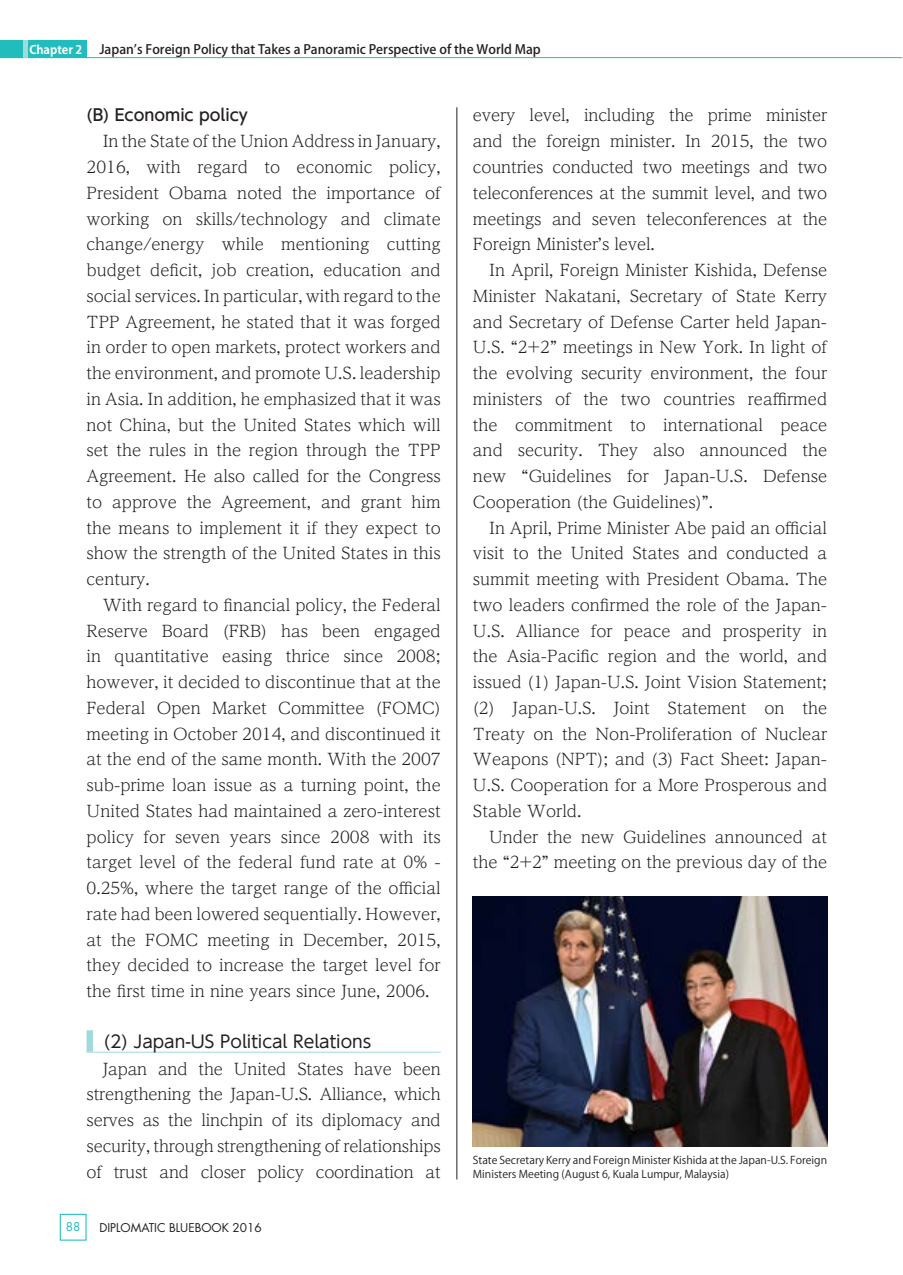
<style>
.page{position:relative;width:903px;height:1275px;background:#fff}
.page>*{position:absolute;margin:0;border:0;box-sizing:border-box;transform-origin:0 0}
.t1{font:17.15px "UD Shin Go Pro";color:#231f20}
.t2{font:300 16.1px/25.7px "UD Reimin Pro";color:#231f20;text-align:justify}
.t3{font:500 16.1px "UD Shin Go Pro";color:#231f20}
.t4{font:500 12.95px "Koz Go Pro";color:#231f20}
.t5{font:11.72px "Futura Std";color:#231f20}
.t6{font:700 11.72px "Koz Go Pro";color:#fff}
.t7{font:11.72px "Futura Std";color:#21bdbd}
.t8{font:10.67px/14px "Koz Go Pro";color:#231f20}
</style>
<div class="page">
<hr style="left:456px;top:107px;width:1px;height:1072px;background:#231f20">
<div style="left:87px;top:1030px;width:6px;height:22px;background:#a2dadb"></div>
<hr style="left:87px;top:1052px;width:354px;height:1px;background:#a2dadb">
<img style="left:473px;top:896px;width:354px;height:250px">
<hr style="left:1px;top:57px;width:901px;height:1px;background:#21bdbd">
<div style="left:1px;top:41px;width:86px;height:17px;background:#21bdbd"></div>
<hr style="left:24px;top:41px;width:4px;height:17px;background:#a2dadb">
<div style="left:60px;top:1214px;width:27px;height:27px;border:1px solid #21bdbd"></div>
<p class="t6" style="left:29px;top:42px;width:54px">Chapter 2</p>
<p class="t4" style="left:99px;top:41px;width:443px">Japan’s Foreign Policy that Takes a Panoramic Perspective of the World Map</p>
<p class="t3" style="left:87px;top:102px;width:163px">(B) Economic policy</p>
<p class="t2" style="left:87px;top:128px;width:356px;text-indent:16px">In the State of the Union Address in January, 2016, with regard to economic policy, President Obama noted the importance of working on skills/technology and climate change/energy while mentioning cutting budget deficit, job creation, education and social services. In particular, with regard to the TPP Agreement, he stated that it was forged in order to open markets, protect workers and the environment, and promote U.S. leadership in Asia. In addition, he emphasized that it was not China, but the United States which will set the rules in the region through the TPP Agreement. He also called for the Congress to approve the Agreement, and grant him the means to implement it if they expect to show the strength of the United States in this century.</p>
<p class="t2" style="left:87px;top:591px;width:356px;text-indent:16px">With regard to financial policy, the Federal Reserve Board (FRB) has been engaged in quantitative easing thrice since 2008; however, it decided to discontinue that at the Federal Open Market Committee (FOMC) meeting in October 2014, and discontinued it at the end of the same month. With the 2007 sub-prime loan issue as a turning point, the United States had maintained a zero-interest policy for seven years since 2008 with its target level of the federal fund rate at 0% - 0.25%, where the target range of the official rate had been lowered sequentially. However, at the FOMC meeting in December, 2015, they decided to increase the target level for the first time in nine years since June, 2006.</p>
<p class="t1" style="left:104px;top:1028px;width:269px">(2) Japan-US Political Relations</p>
<p class="t2" style="left:87px;top:1055px;width:356px;text-indent:16px">Japan and the United States have been strengthening the Japan-U.S. Alliance, which serves as the linchpin of its diplomacy and security, through strengthening of relationships of trust and closer policy coordination at</p>
<p class="t7" style="left:66px;top:1219px;width:16px">88</p>
<p class="t5" style="left:99px;top:1220px;width:164px">DIPLOMATIC BLUEBOOK 2016</p>
<p class="t2" style="left:473px;top:102px;width:356px">every level, including the prime minister and the foreign minister. In 2015, the two countries conducted two meetings and two teleconferences at the summit level, and two meetings and seven teleconferences at the Foreign Minister’s level.</p>
<p class="t2" style="left:473px;top:256px;width:356px;text-indent:16px">In April, Foreign Minister Kishida, Defense Minister Nakatani, Secretary of State Kerry and Secretary of Defense Carter held Japan-U.S. “2+2” meetings in New York. In light of the evolving security environment, the four ministers of the two countries reaffirmed the commitment to international peace and security. They also announced the new “Guidelines for Japan-U.S. Defense Cooperation (the Guidelines)”.</p>
<p class="t2" style="left:473px;top:514px;width:356px;text-indent:16px">In April, Prime Minister Abe paid an official visit to the United States and conducted a summit meeting with President Obama. The two leaders confirmed the role of the Japan-U.S. Alliance for peace and prosperity in the Asia-Pacific region and the world, and issued (1) Japan-U.S. Joint Vision Statement; (2) Japan-U.S. Joint Statement on the Treaty on the Non-Proliferation of Nuclear Weapons (NPT); and (3) Fact Sheet: Japan-U.S. Cooperation for a More Prosperous and Stable World.</p>
<p class="t2" style="left:473px;top:823px;width:356px;text-align:right">Under the new Guidelines announced at the “2+2” meeting on the previous day of the</p>
<p class="t8" style="left:473px;top:1154px;width:356px">State Secretary Kerry and Foreign Minister Kishida at the Japan-U.S. Foreign<br>Ministers Meeting (August 6, Kuala Lumpur, Malaysia)</p>
</div>
